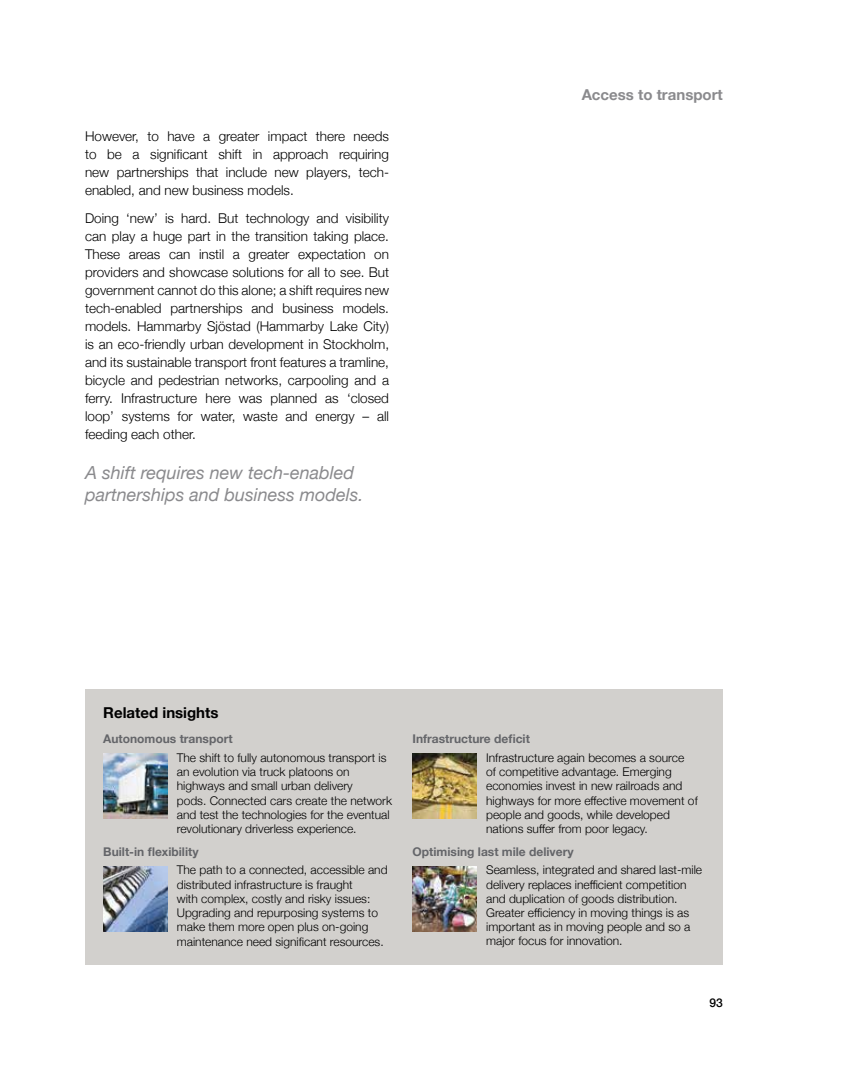
<style>
.page{position:relative;width:864px;height:1080px;background:#fff}
.page>*{position:absolute;margin:0;border:0;box-sizing:border-box;transform-origin:0 0}
.t1{font:italic 18px/22.5px "Helvetica Neue";color:#8a8a8d}
.t2{font:700 15px "Helvetica Neue";color:#8a8a8d}
.t3{font:700 15px "Helvetica Neue";color:#000}
.t4{font:300 13.5px/18px "Helvetica Neue";color:#000;text-align:justify}
.t5{font:300 12px/14.2px "Helvetica Neue";color:#000}
.t6{font:700 12px "Helvetica Neue";color:#646569}
.t7{font:500 12px "Helvetica Neue";color:#000}
</style>
<div class="page">
<div style="left:85px;top:689px;width:638px;height:276px;background:#d2d0cd"></div>
<img style="left:103px;top:753px;width:65px;height:66px">
<img style="left:413px;top:753px;width:64px;height:66px">
<img style="left:413px;top:866px;width:64px;height:66px">
<img style="left:103px;top:866px;width:65px;height:66px">
<p class="t4" style="left:85px;top:126px;width:306px">However, to have a greater impact there needs to be a significant shift in approach requiring new partnerships that include new players, tech&shy;enabled, and new business models.</p>
<p class="t4" style="left:85px;top:208px;width:306px">Doing ‘new’ is hard. But technology and visibility can play a huge part in the transition taking place.<br>These areas can instil a greater expectation on providers and showcase solutions for all to see. But government cannot do this alone; a shift requires new tech-enabled partnerships and business models. models. Hammarby Sjöstad (Hammarby Lake City) is an eco-friendly urban development in Stockholm, and its sustainable transport front features a tramline, bicycle and pedestrian networks, carpooling and a ferry. Infrastructure here was planned as ‘closed loop’ systems for water, waste and energy – all feeding each other.</p>
<h1 class="t1" style="left:85px;top:462px;width:280px">A shift requires new tech-enabled partnerships and business models.</h1>
<p class="t2" style="left:582px;top:83px;width:143px">Access to transport</p>
<p class="t3" style="left:103px;top:701px;width:117px">Related insights</p>
<p class="t6" style="left:103px;top:730px;width:131px">Autonomous transport</p>
<p class="t5" style="left:177px;top:750px;width:217px">The shift to fully autonomous transport is an evolution via truck platoons on highways and small urban delivery<br>pods. Connected cars create the network and test the technologies for the eventual revolutionary driverless experience.</p>
<p class="t6" style="left:103px;top:842px;width:97px">Built-in flexibility</p>
<p class="t5" style="left:177px;top:862px;width:212px">The path to a connected, accessible and distributed infrastructure is fraught<br>with complex, costly and risky issues:<br>Upgrading and repurposing systems to make them more open plus on-going maintenance need significant resources.</p>
<p class="t6" style="left:413px;top:730px;width:119px">Infrastructure deficit</p>
<p class="t5" style="left:486px;top:750px;width:213px">Infrastructure again becomes a source<br>of competitive advantage. Emerging economies invest in new railroads and highways for more effective movement of people and goods, while developed nations suffer from poor legacy.</p>
<p class="t6" style="left:413px;top:842px;width:162px">Optimising last mile delivery</p>
<p class="t5" style="left:486px;top:862px;width:218px">Seamless, integrated and shared last-mile delivery replaces inefficient competition and duplication of goods distribution.<br>Greater efficiency in moving things is as important as in moving people and so a major focus for innovation.</p>
<p class="t7" style="left:709px;top:993px;width:15px">93</p>
</div>
